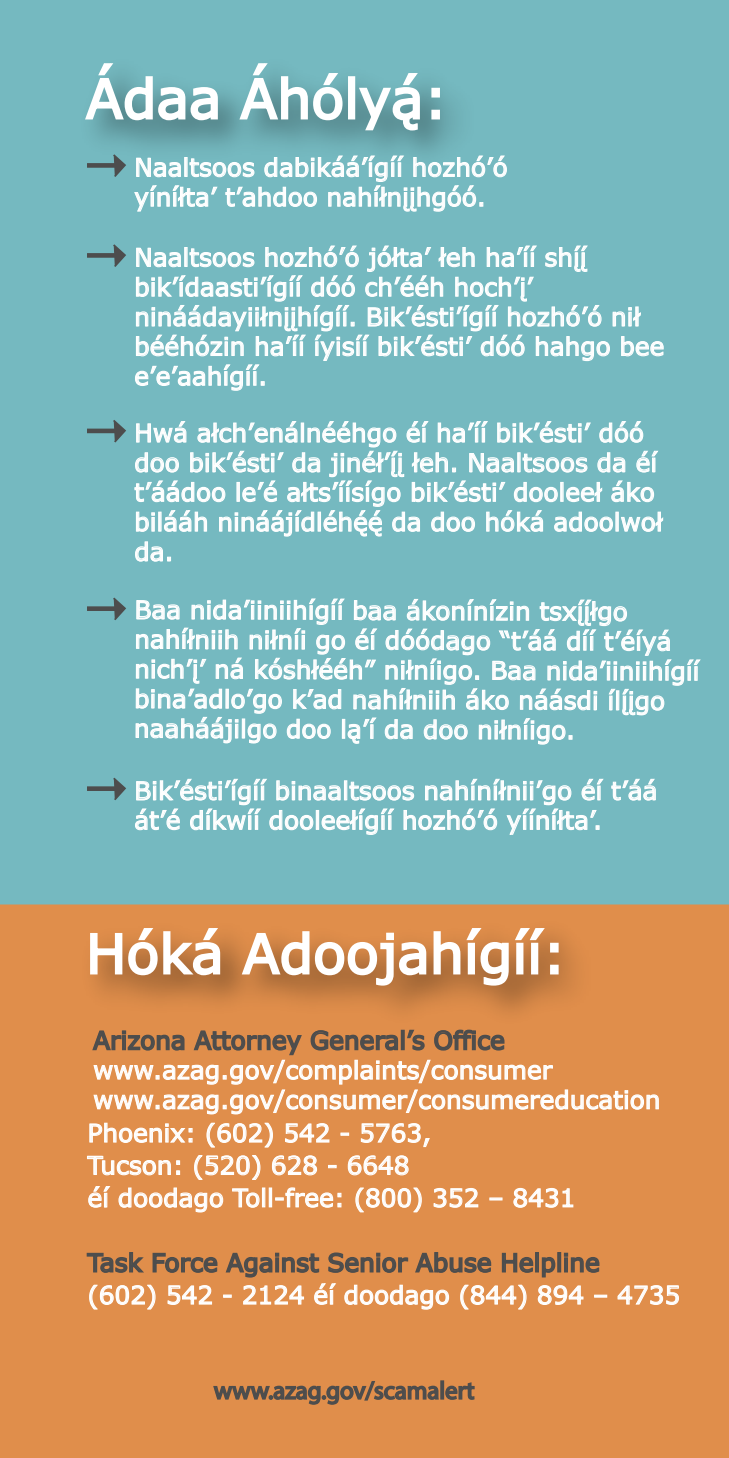
<style>
.page{position:relative;width:729px;height:1458px;background:#fff}
.page>*{position:absolute;margin:0;border:0;box-sizing:border-box;transform-origin:0 0}
.t1{font:54px "Verdana Navajo";color:#fff}
.t2{font:24.75px/29.7px "Verdana Navajo";color:#fff}
.t3{font:24.75px/32.4px "Verdana";color:#fff}
.t4{font:24.75px/32.4px "Verdana";color:#4d4d4d}
.t5{font:24.75px "Myriad Pro";color:#4d4d4d}
.s1{font-family:"Verdana Navajo"}
.s2{color:#fff}
.s3{font-family:"Verdana Navajo";color:#fff}
</style>
<div class="page">
<div style="left:0;top:904px;width:729px;height:554px;background:#e08e4b"></div>
<div style="left:0;top:0;width:729px;height:904px;background:#75b9c0"></div>
<svg style="left:0;top:1080px;width:1px;height:378px"></svg>
<img style="left:65px;top:43px;width:435px;height:139px">
<svg style="left:83px;top:61px;width:136px;height:60px"></svg>
<svg style="left:238px;top:61px;width:106px;height:60px"></svg>
<div style="left:348px;top:76px;width:7px;height:43px;border:2px solid #fff"></div>
<svg style="left:357px;top:71px;width:64px;height:61px"></svg>
<div style="left:431px;top:88px;width:9px;height:10px;border:2px solid #fff"></div>
<div style="left:431px;top:110px;width:9px;height:9px;border:2px solid #fff"></div>
<img style="left:65px;top:907px;width:554px;height:130px">
<svg style="left:89px;top:926px;width:132px;height:50px"></svg>
<svg style="left:240px;top:926px;width:307px;height:61px"></svg>
<div style="left:550px;top:943px;width:9px;height:10px;border:2px solid #fff"></div>
<div style="left:550px;top:965px;width:9px;height:9px;border:2px solid #fff"></div>
<svg style="left:133px;top:155px;width:375px;height:57px"></svg>
<svg style="left:87px;top:163px;width:24px;height:5px"></svg>
<svg style="left:111px;top:153px;width:16px;height:26px"></svg>
<svg style="left:212px;top:1367px;width:264px;height:51px"></svg>
<svg style="left:134px;top:245px;width:530px;height:146px"></svg>
<svg style="left:87px;top:253px;width:24px;height:5px"></svg>
<svg style="left:111px;top:243px;width:16px;height:26px"></svg>
<hr style="left:87px;top:429px;width:28px;height:4px;background:#4d4d4d">
<svg style="left:134px;top:420px;width:530px;height:142px"></svg>
<svg style="left:111px;top:418px;width:16px;height:26px"></svg>
<svg style="left:91px;top:1028px;width:568px;height:87px"></svg>
<svg style="left:135px;top:598px;width:567px;height:147px"></svg>
<svg style="left:87px;top:606px;width:24px;height:5px"></svg>
<svg style="left:111px;top:596px;width:16px;height:26px"></svg>
<svg style="left:611px;top:778px;width:45px;height:23px"></svg>
<svg style="left:134px;top:778px;width:471px;height:58px"></svg>
<svg style="left:87px;top:786px;width:24px;height:5px"></svg>
<svg style="left:111px;top:776px;width:16px;height:26px"></svg>
<svg style="left:89px;top:1122px;width:104px;height:22px"></svg>
<svg style="left:206px;top:1122px;width:68px;height:27px"></svg>
<svg style="left:284px;top:1123px;width:46px;height:21px"></svg>
<svg style="left:341px;top:1133px;width:8px;height:3px"></svg>
<svg style="left:360px;top:1122px;width:71px;height:26px"></svg>
<svg style="left:86px;top:1155px;width:94px;height:21px"></svg>
<svg style="left:194px;top:1155px;width:67px;height:26px"></svg>
<svg style="left:271px;top:1155px;width:47px;height:21px"></svg>
<svg style="left:328px;top:1165px;width:9px;height:3px"></svg>
<svg style="left:347px;top:1155px;width:62px;height:21px"></svg>
<svg style="left:88px;top:1185px;width:24px;height:23px"></svg>
<svg style="left:118px;top:1187px;width:106px;height:26px"></svg>
<svg style="left:232px;top:1188px;width:28px;height:20px"></svg>
<div style="left:262px;top:1187px;width:3px;height:20px;border:1px solid #fff"></div>
<div style="left:269px;top:1187px;width:3px;height:20px;border:1px solid #fff"></div>
<svg style="left:275px;top:1187px;width:66px;height:21px"></svg>
<svg style="left:355px;top:1187px;width:67px;height:26px"></svg>
<svg style="left:433px;top:1187px;width:46px;height:21px"></svg>
<svg style="left:513px;top:1187px;width:61px;height:21px"></svg>
<svg style="left:86px;top:1251px;width:521px;height:60px"></svg>
<svg style="left:617px;top:1284px;width:63px;height:22px"></svg>
<h1 class="t1" style="left:86px;top:64px;width:364px">!daa !h0ly3:</h1>
<p class="t2" style="left:134px;top:152px;width:375px">Naaltsoos dabik11’7g77 hozh0’0 y7n7[ta’ t’ahdoo nah7[n88hg00.</p>
<p class="t2" style="left:134px;top:242px;width:532px">Naaltsoos hozh0’0 j0[ta’ [eh ha’77 sh99 bik’7daasti’7g77 d00 ch’44h hoch’8’ nin11dayii[n88h7g77. Bik’4sti’7g77 hozh0’0 ni[ b44h0zin ha’77 7yis77 bik’4sti’ d00 hahgo bee e’e’aah7g77.</p>
<p class="t2" style="left:134px;top:417px;width:530px">Hw1 a[ch’en1ln44hgo 47 ha’77 bik’4sti’ d00 doo bik’4sti’ da jin4[’98 [eh. Naaltsoos da 47 t’11doo le’4 a[ts’77s7go bik’4sti’ doolee[ 1ko bil11h nin11j7dl4h66 da doo h0k1 adoolwo[ da.</p>
<p class="t2" style="left:134px;top:595px;width:567px">Baa nida’iiniih7g77 baa 1kon7n7zin tsx99[go nah7[niih ni[n7i go 47 d00dago “t’11 d77 t’47y1 nich’8’ n1 k0sh[44h” ni[n7igo. Baa nida’iiniih7g77 bina’adlo’go k’ad nah7[niih 1ko n11sdi 7l98go naah11jilgo doo l2’7 da doo ni[n7igo.</p>
<p class="t2" style="left:134px;top:775px;width:525px">Bik’4sti’7g77 binaaltsoos nah7n7[nii’go 47 t’11<br>1t’4 d7kw77 doolee[7g77 hozh0’0 y77n7[ta’.</p>
<h1 class="t1" style="left:86px;top:919px;width:482px">H0k1 Adoojah7g77:</h1>
<p class="t4" style="left:93px;top:1024px;width:413px">Arizona Attorney General’s Office</p>
<p class="t3" style="left:93px;top:1055px;width:569px;line-height:29.7px">www.azag.gov/complaints/consumer www.azag.gov/consumer/consumereducation</p>
<p class="t3" style="left:88px;top:1117px;width:490px">Phoenix: (602) 542 - 5763,<br>Tucson: (520) 628 - 6648<br><span class="s1">47 doodago</span> Toll-free: (800) 352 – 8431</p>
<p class="t4" style="left:88px;top:1246px;width:594px">Task Force Against Senior Abuse Helpline<br><span class="s2">(602) 542 - 2124</span> <span class="s3">47 doodago</span> <span class="s2">(844) 894 – 4735</span></p>
<p class="t5" style="left:214px;top:1375px;width:262px">www.azag.gov/scamalert</p>
</div>
